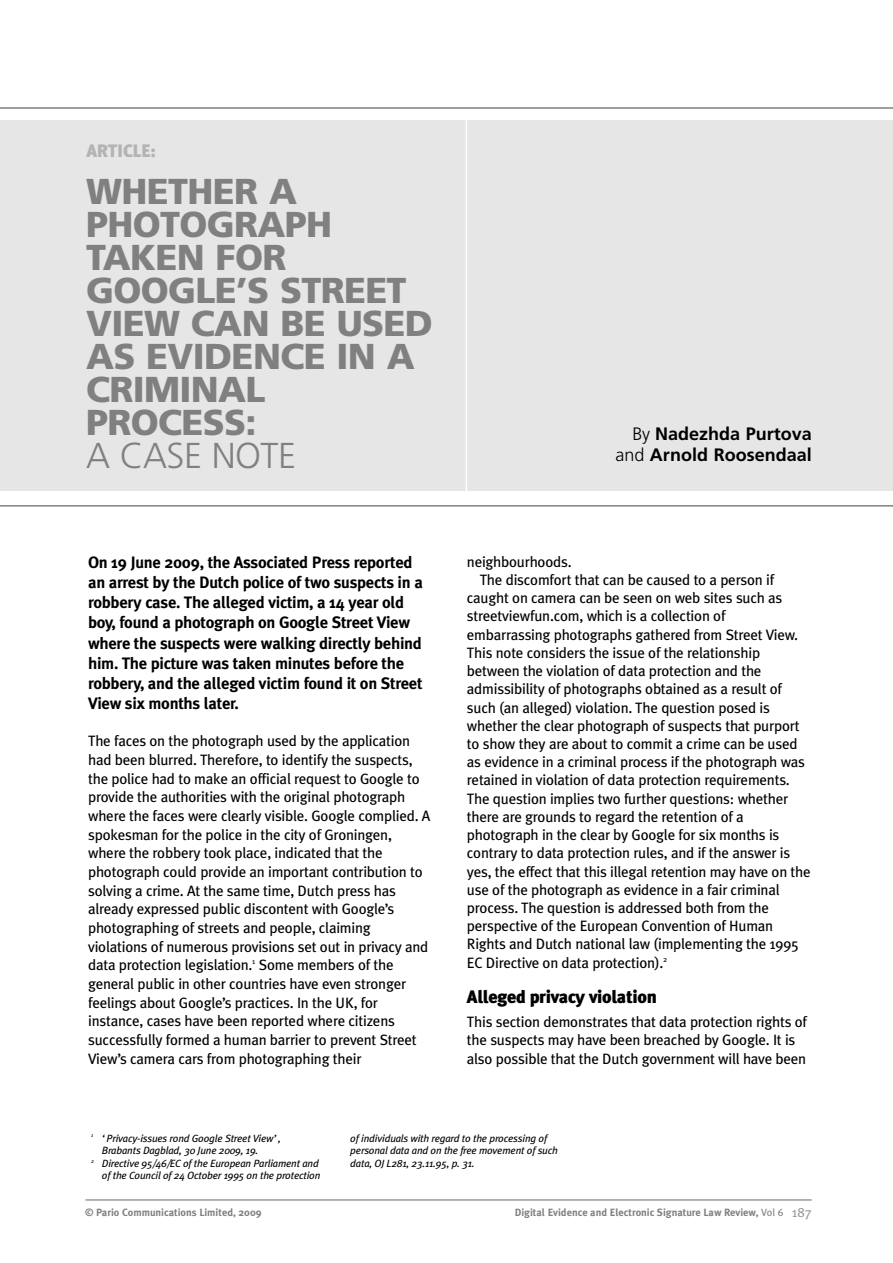
<style>
.page{position:relative;width:893px;height:1263px;background:#fff}
.page>*{position:absolute;margin:0;border:0;box-sizing:border-box;transform-origin:0 0}
.t1{font:900 36px/33px "Frutiger";letter-spacing:-.02em;color:#808080}
.t2{font:300 36px "Frutiger";letter-spacing:-.015em;color:#808080}
.t3{font:700 18px/21px "Frutiger";color:#000;text-align:right}
.t4{font:900 18px "Meta Plus";letter-spacing:-.015em;color:#000}
.t5{font:900 18px "Meta Plus";letter-spacing:-.015em;color:#b3b3b3}
.t6{font:700 16.5px/20.1px "Meta Plus";letter-spacing:-.015em;color:#000}
.t7{font:15px/18.6px "Meta Plus";letter-spacing:-.015em;color:#000}
.t8{font:italic 10.5px/12.6px "Meta Plus";letter-spacing:-.015em;color:#000}
.t9{font:700 10.5px "Meta Plus";color:#808080}
.s1{font-weight:300}
.s2{font-weight:400}
.s3{font-weight:400;font-size:13.5px;color:#999}
</style>
<div class="page">
<hr style="left:85px;top:1199px;width:727px;height:2px;background:#999">
<hr style="left:0;top:107px;width:893px;height:2px;background:#808080">
<div style="left:0;top:120px;width:893px;height:370px;background:#e6e6e6"></div>
<hr style="left:466px;top:111px;width:1px;height:417px;background:#fff">
<hr style="left:0;top:505px;width:893px;height:2px;background:#808080">
<p class="t5" style="left:86px;top:141px;width:71px">ARTICLE:</p>
<h1 class="t1" style="left:86px;top:178px;width:348px">WHETHER A<br>PHOTOGRAPH<br>TAKEN FOR<br>GOOGLE’S STREET<br>VIEW CAN BE USED<br>AS EVIDENCE IN A<br>CRIMINAL<br>PROCESS:</h1>
<h1 class="t2" style="left:86px;top:441px;width:211px">A CASE NOTE</h1>
<p class="t6" style="left:88px;top:552px;width:336px">On 19 June 2009, the Associated Press reported an arrest by the Dutch police of two suspects in a robbery case. The alleged victim, a 14 year old boy, found a photograph on Google Street View where the suspects were walking directly behind him. The picture was taken minutes before the robbery, and the alleged victim found it on Street View six months later.</p>
<p class="t7" style="left:88px;top:732px;width:344px">The faces on the photograph used by the application had been blurred. Therefore, to identify the suspects, the police had to make an official request to Google to provide the authorities with the original photograph where the faces were clearly visible. Google complied. A spokesman for the police in the city of Groningen, where the robbery took place, indicated that the photograph could provide an important contribution to solving a crime. At the same time, Dutch press has already expressed public discontent with Google’s photographing of streets and people, claiming violations of numerous provisions set out in privacy and data protection legislation.<sup>1</sup> Some members of the general public in other countries have even stronger feelings about Google’s practices. In the UK, for instance, cases have been reported where citizens successfully formed a human barrier to prevent Street View’s camera cars from photographing their</p>
<p class="t3" style="left:615px;top:425px;width:198px"><span class="s1">By</span> Nadezhda Purtova <span class="s1">and</span> Arnold Roosendaal</p>
<p class="t7" style="left:467px;top:552px;width:106px">neighbourhoods.</p>
<p class="t7" style="left:480px;top:570px;width:296px">The discomfort that can be caused to a person if</p>
<p class="t7" style="left:467px;top:589px;width:317px">caught on camera can be seen on web sites such as</p>
<p class="t7" style="left:467px;top:607px;width:260px">streetviewfun.com, which is a collection of</p>
<p class="t7" style="left:467px;top:625px;width:333px">embarrassing photographs gathered from Street View.</p>
<p class="t7" style="left:467px;top:643px;width:295px">This note considers the issue of the relationship</p>
<p class="t7" style="left:467px;top:662px;width:296px">between the violation of data protection and the</p>
<p class="t7" style="left:467px;top:680px;width:317px">admissibility of photographs obtained as a result of</p>
<p class="t7" style="left:467px;top:698px;width:305px">such (an alleged) violation. The question posed is</p>
<p class="t7" style="left:467px;top:716px;width:334px">whether the clear photograph of suspects that purport</p>
<p class="t7" style="left:467px;top:734px;width:332px">to show they are about to commit a crime can be used</p>
<p class="t7" style="left:467px;top:753px;width:340px">as evidence in a criminal process if the photograph was</p>
<p class="t7" style="left:467px;top:771px;width:325px">retained in violation of data protection requirements.</p>
<p class="t7" style="left:467px;top:789px;width:323px">The question implies two further questions: whether</p>
<p class="t7" style="left:467px;top:807px;width:278px">there are grounds to regard the retention of a</p>
<p class="t7" style="left:467px;top:826px;width:314px">photograph in the clear by Google for six months is</p>
<p class="t7" style="left:467px;top:844px;width:325px">contrary to data protection rules, and if the answer is</p>
<p class="t7" style="left:467px;top:862px;width:345px">yes, the effect that this illegal retention may have on the</p>
<p class="t7" style="left:467px;top:880px;width:314px">use of the photograph as evidence in a fair criminal</p>
<p class="t7" style="left:467px;top:898px;width:304px">process. The question is addressed both from the</p>
<p class="t7" style="left:467px;top:917px;width:308px">perspective of the European Convention of Human</p>
<p class="t7" style="left:467px;top:935px;width:334px">Rights and Dutch national law (implementing the 1995</p>
<p class="t7" style="left:467px;top:953px;width:202px">EC Directive on data protection).<sup>2</sup></p>
<p class="t4" style="left:467px;top:987px;width:192px">Alleged privacy violation</p>
<p class="t7" style="left:467px;top:1013px;width:342px;line-height:18.1px">This section demonstrates that data protection rights of the suspects may have been breached by Google. It is also possible that the Dutch government will have been</p>
<p class="t8" style="left:91px;top:1131px;width:191px"><sup>1</sup> ‘Privacy-issues rond Google Street View’,</p>
<p class="t8" style="left:102px;top:1144px;width:158px">Brabants Dagblad, 30 June 2009, 19.</p>
<p class="t8" style="left:91px;top:1157px;width:229px"><sup>2</sup> Directive 95/46/EC of the European Parliament and</p>
<p class="t8" style="left:102px;top:1169px;width:220px">of the Council of 24 October 1995 on the protection</p>
<p class="t8" style="left:350px;top:1131px;width:209px">of individuals with regard to the processing of personal data and on the free movement of such data, OJ L281, 23.11.95, p. 31.</p>
<p class="t9" style="left:85px;top:1206px;width:178px">© Pario Communications Limited, 2009</p>
<p class="t9" style="left:515px;top:1206px;width:298px">Digital Evidence and Electronic Signature Law Review, <span class="s2">Vol 6</span> <span class="s3">187</span></p>
</div>
